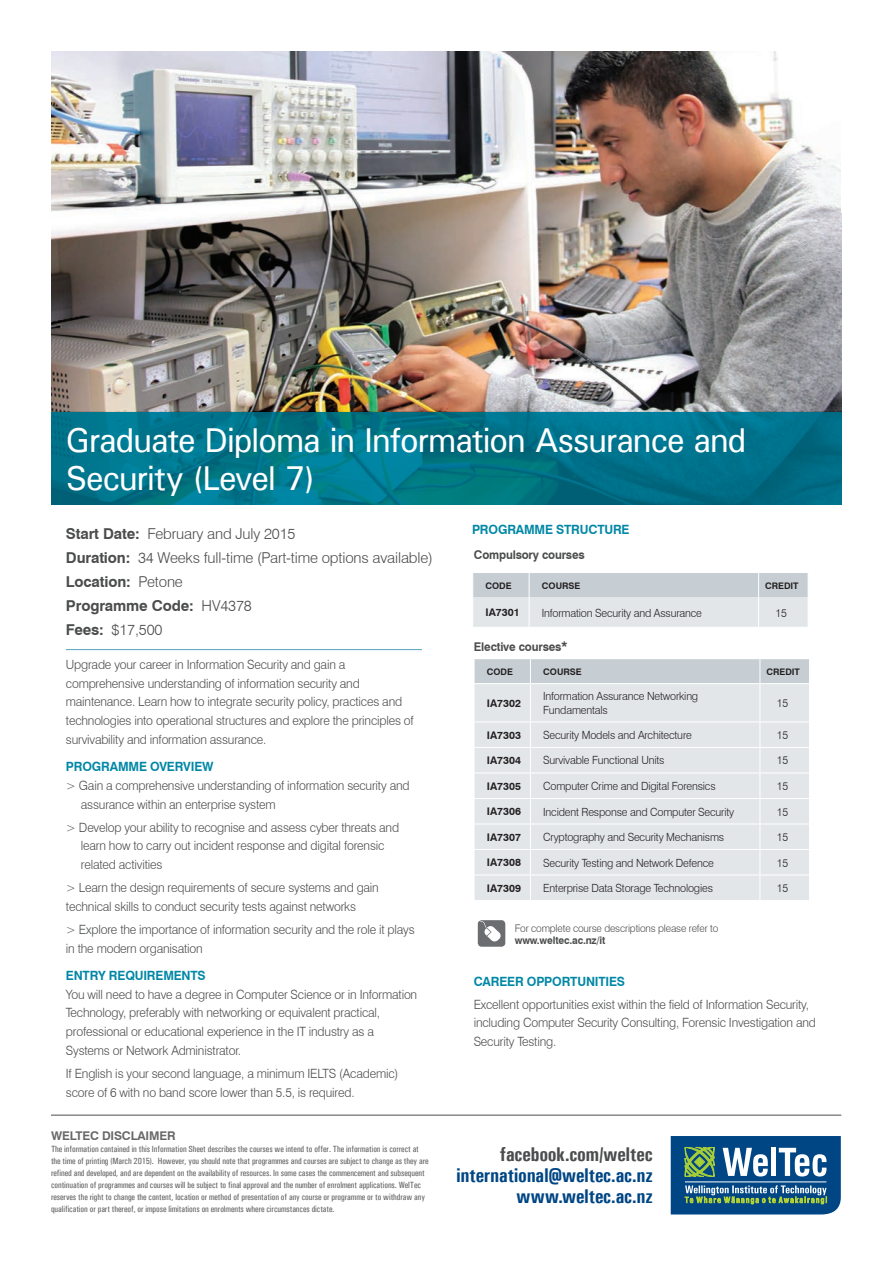
<style>
.page{position:relative;width:893px;height:1263px;background:#fff}
.page>*{position:absolute;margin:0;border:0;box-sizing:border-box;transform-origin:0 0}
.t1{font:500 34.5px/37.5px "Univers";letter-spacing:-.035em;color:#fff;scale:.95 1}
.t2{font:700 19.95px/21.1px "Univers Condensed";letter-spacing:-.01em;color:#004684;text-align:right}
.t3{font:300 15px "Swiss 721 BT";letter-spacing:-.01em;color:#4b4c4d}
.t4{font:700 15px "Swiss 721 BT";letter-spacing:-.01em;color:#4b4c4d}
.t5{font:300 12.75px/18.8px "Swiss 721 BT";letter-spacing:-.015em;color:#4b4c4d;scale:.96 1}
.t6{font:700 12.75px "Swiss 721 BT";letter-spacing:-.015em;color:#0087a5;scale:.96 1}
.t7{font:700 12px "Swiss 721 BT";letter-spacing:-.015em;color:#4b4c4d;scale:.96 1}
.t8{font:700 12px "Swiss 721 BT";letter-spacing:-.015em;color:#4b4c4d}
.t9{font:300 11.25px/13.5px "Swiss 721 BT";letter-spacing:-.015em;color:#231f20;scale:.96 1}
.t10{font:300 10.5px/12px "Swiss 721 BT";letter-spacing:-.015em;color:#4b4c4d;scale:.96 1}
.t11{font:700 10.5px "Swiss 721 BT";color:#231f20}
.t12{font:500 9px/12px "Univers Condensed";letter-spacing:-.005em;color:#4b4c4d}
.t13{font:700 9px "Swiss 721 BT";color:#231f20}
.s1{font-weight:700}
.s2{font-weight:300}
.s3{font-weight:700;color:#0087a5}
.s4{font-size:13.5px}
.s5{color:#4b4c4d}
</style>
<div class="page">
<img style="left:51px;top:51px;width:790px;height:454px">
<hr style="left:66px;top:649px;width:356px;height:1px;background:#56a5bc">
<hr style="left:51px;top:1115px;width:790px;height:1px;background:#4b4c4d">
<svg style="left:473px;top:573px;width:335px;height:54px;background:#d6dbe0"></svg>
<div style="left:475px;top:684px;width:334px;height:216px;background:#e2e6e9"></div>
<hr style="left:530px;top:684px;width:1px;height:37px;background:#fff">
<hr style="left:760px;top:684px;width:1px;height:37px;background:#fff">
<hr style="left:474px;top:721px;width:56px;height:1px;background:#fff">
<hr style="left:530px;top:721px;width:230px;height:1px;background:#fff">
<hr style="left:760px;top:721px;width:50px;height:1px;background:#fff">
<hr style="left:474px;top:747px;width:56px;height:1px;background:#fff">
<hr style="left:530px;top:747px;width:230px;height:1px;background:#fff">
<hr style="left:760px;top:747px;width:50px;height:1px;background:#fff">
<hr style="left:474px;top:772px;width:56px;height:1px;background:#fff">
<hr style="left:530px;top:772px;width:230px;height:1px;background:#fff">
<hr style="left:760px;top:772px;width:50px;height:1px;background:#fff">
<hr style="left:474px;top:798px;width:56px;height:1px;background:#fff">
<hr style="left:530px;top:798px;width:230px;height:1px;background:#fff">
<hr style="left:760px;top:798px;width:50px;height:1px;background:#fff">
<hr style="left:474px;top:824px;width:56px;height:1px;background:#fff">
<hr style="left:530px;top:824px;width:230px;height:1px;background:#fff">
<hr style="left:760px;top:824px;width:50px;height:1px;background:#fff">
<hr style="left:474px;top:849px;width:56px;height:1px;background:#fff">
<hr style="left:474px;top:875px;width:56px;height:1px;background:#fff">
<svg style="left:474px;top:723px;width:1px;height:177px"></svg>
<hr style="left:530px;top:849px;width:230px;height:1px;background:#fff">
<hr style="left:530px;top:875px;width:230px;height:1px;background:#fff">
<svg style="left:530px;top:722px;width:1px;height:178px"></svg>
<hr style="left:760px;top:849px;width:50px;height:1px;background:#fff">
<hr style="left:760px;top:875px;width:50px;height:1px;background:#fff">
<svg style="left:760px;top:722px;width:1px;height:178px"></svg>
<div style="left:474px;top:659px;width:335px;height:24px;background:#c6ced4"></div>
<svg style="left:671px;top:1136px;width:170px;height:78px;background:#376f91"></svg>
<div style="left:478px;top:920px;width:27px;height:27px;background:#6c6d70;border-radius:4px"></div>
<svg style="left:478px;top:920px;width:23px;height:22px"></svg>
<p class="t1" style="left:66px;top:421px;width:718px">Graduate Diploma in Information Assurance and<br>Security (Level 7)</p>
<p class="t3" style="left:66px;top:524px;width:231px"><span class="s1">Start Date:</span> February and July 2015</p>
<p class="t3" style="left:66px;top:548px;width:368px"><span class="s1">Duration:</span> 34 Weeks full-time (Part-time options available)</p>
<p class="t4" style="left:66px;top:572px;width:118px">Location: <span class="s2">Petone</span></p>
<p class="t4" style="left:66px;top:596px;width:187px">Programme Code: <span class="s2">HV4378</span></p>
<p class="t3" style="left:66px;top:620px;width:98px"><span class="s1">Fees:</span> $17,500</p>
<p class="t5" style="left:66px;top:655px;width:364px">Upgrade your career in Information Security and gain a comprehensive understanding of information security and maintenance. Learn how to integrate security policy, practices and technologies into operational structures and explore the principles of survivability and information assurance.</p>
<p class="t6" style="left:66px;top:759px;width:155px">PROGRAMME OVERVIEW</p>
<p class="t5" style="left:66px;top:776px;width:359px">&gt; Gain a comprehensive understanding of information security and</p>
<p class="t5" style="left:81px;top:795px;width:204px">assurance within an enterprise system</p>
<p class="t5" style="left:81px;top:818px;width:333px;text-indent:-15px">&gt; Develop your ability to recognise and assess cyber threats and learn how to carry out incident response and digital forensic related activities</p>
<p class="t5" style="left:66px;top:878px;width:327px">&gt; Learn the design requirements of secure systems and gain technical skills to conduct security tests against networks</p>
<p class="t5" style="left:66px;top:920px;width:365px">&gt; Explore the importance of information security and the role it plays in the modern organisation</p>
<p class="t5" style="left:66px;top:966px;width:367px"><span class="s3">ENTRY REQUIREMENTS<br></span>You will need to have a degree in Computer Science or in Information Technology, preferably with networking or equivalent practical, professional or educational experience in the IT industry as a Systems or Network Administrator.</p>
<p class="t5" style="left:66px;top:1064px;width:348px">If English is your second language, a minimum IELTS (Academic) score of 6 with no band score lower than 5.5, is required.</p>
<p class="t8" style="left:51px;top:1128px;width:126px">WELTEC DISCLAIMER</p>
<p class="t12" style="left:51px;top:1143px;width:379px">The information contained in this Information Sheet describes the courses we intend to offer. The information is correct at the time of printing (March 2015). However, you should note that programmes and courses are subject to change as they are refined and developed, and are dependent on the availability of resources. In some cases the commencement and subsequent continuation of programmes and courses will be subject to final approval and the number of enrolment applications. WelTec reserves the right to change the content, location or method of presentation of any course or programme or to withdraw any qualification or part thereof, or impose limitations on enrolments where circumstances dictate.</p>
<p class="t6" style="left:472px;top:522px;width:166px">PROGRAMME STRUCTURE</p>
<p class="t7" style="left:474px;top:548px;width:117px">Compulsory courses</p>
<p class="t13" style="left:485px;top:580px;width:28px">CODE</p>
<p class="t13" style="left:542px;top:580px;width:40px">COURSE</p>
<p class="t13" style="left:765px;top:580px;width:35px">CREDIT</p>
<p class="t11" style="left:485px;top:606px;width:36px">IA7301</p>
<p class="t9" style="left:542px;top:606px;width:168px">Information Security and Assurance</p>
<p class="t9" style="left:776px;top:606px;width:13px">15</p>
<p class="t7" style="left:474px;top:639px;width:99px">Elective courses<span class="s4">*</span></p>
<p class="t13" style="left:487px;top:666px;width:28px">CODE</p>
<p class="t13" style="left:543px;top:666px;width:40px">COURSE</p>
<p class="t13" style="left:766px;top:666px;width:35px">CREDIT</p>
<p class="t11" style="left:487px;top:697px;width:36px">IA7302</p>
<p class="t9" style="left:543px;top:689px;width:163px">Information Assurance Networking<br>Fundamentals</p>
<p class="t9" style="left:777px;top:696px;width:13px">15</p>
<p class="t11" style="left:487px;top:728px;width:36px">IA7303</p>
<p class="t9" style="left:543px;top:728px;width:156px">Security Models and Architecture</p>
<p class="t9" style="left:777px;top:728px;width:13px">15</p>
<p class="t11" style="left:487px;top:754px;width:36px">IA7304</p>
<p class="t9" style="left:543px;top:754px;width:128px">Survivable Functional Units</p>
<p class="t9" style="left:777px;top:754px;width:13px">15</p>
<p class="t11" style="left:487px;top:779px;width:36px">IA7305</p>
<p class="t9" style="left:543px;top:779px;width:181px">Computer Crime and Digital Forensics</p>
<p class="t9" style="left:777px;top:779px;width:13px">15</p>
<p class="t11" style="left:487px;top:805px;width:36px">IA7306</p>
<p class="t9" style="left:543px;top:805px;width:201px">Incident Response and Computer Security</p>
<p class="t9" style="left:777px;top:805px;width:13px">15</p>
<p class="t11" style="left:487px;top:831px;width:36px">IA7307</p>
<p class="t9" style="left:543px;top:830px;width:190px">Cryptography and Security Mechanisms</p>
<p class="t9" style="left:777px;top:830px;width:13px">15</p>
<p class="t11" style="left:487px;top:856px;width:36px">IA7308</p>
<p class="t9" style="left:543px;top:856px;width:179px">Security Testing and Network Defence</p>
<p class="t9" style="left:777px;top:856px;width:13px">15</p>
<p class="t11" style="left:487px;top:882px;width:36px">IA7309</p>
<p class="t9" style="left:543px;top:881px;width:178px">Enterprise Data Storage Technologies</p>
<p class="t9" style="left:777px;top:881px;width:13px">15</p>
<p class="t10" style="left:515px;top:922px;width:213px">For complete course descriptions please refer to <span class="s1">www.weltec.ac.nz/it</span></p>
<p class="t6" style="left:474px;top:973px;width:159px">CAREER OPPORTUNITIES</p>
<p class="t5" style="left:474px;top:995px;width:358px">Excellent opportunities exist within the field of Information Security, including Computer Security Consulting, Forensic Investigation and<br>Security Testing.</p>
<p class="t2" style="left:456px;top:1143px;width:198px"><span class="s5">facebook.com/weltec </span>international@weltec.ac.nz www.weltec.ac.nz</p>
</div>
